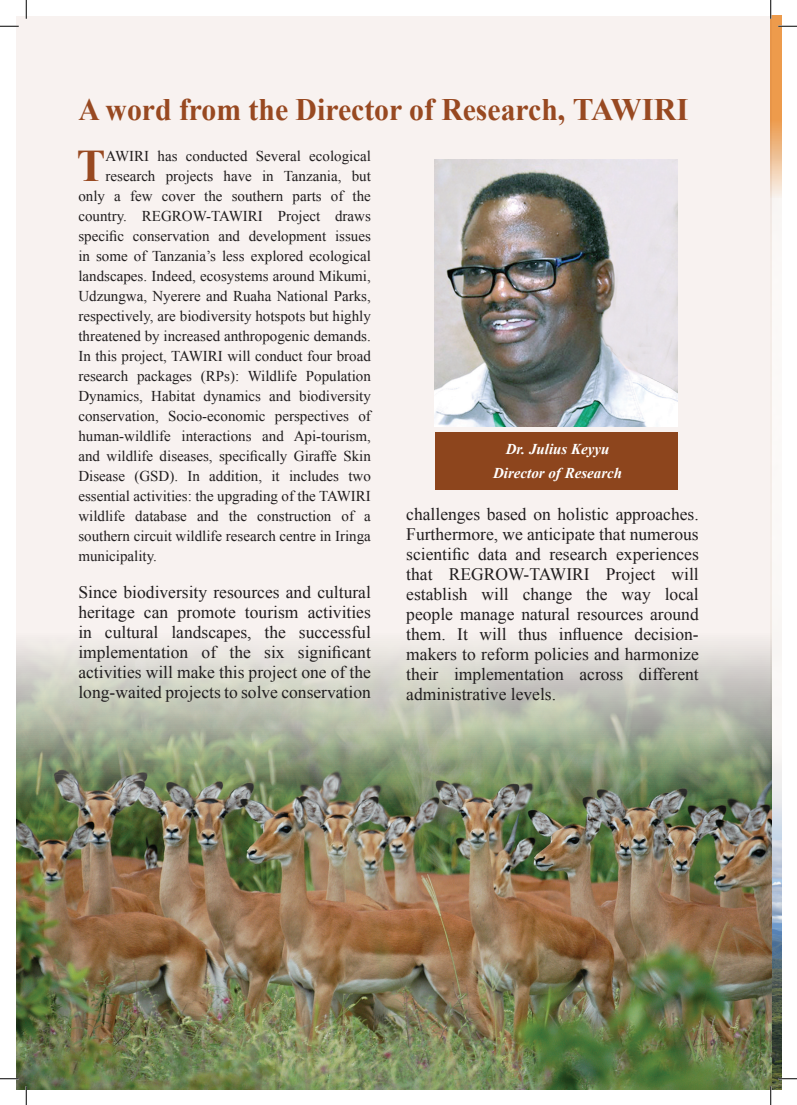
<style>
.page{position:relative;width:797px;height:1105px;background:#fff}
.page>*{position:absolute;margin:0;border:0;box-sizing:border-box;transform-origin:0 0}
.t1{font:700 45.25px "Times New Roman";color:#984921;scale:.95 1}
.t2{font:700 31.25px "Times New Roman";color:#984921;scale:.95 1}
.t3{font:17.5px/20px "Times New Roman";color:#201d1e;text-align:justify}
.t4{font:15px "Times New Roman";color:#201d1e}
.t5{font:italic 700 15px/24.8px "Times New Roman";color:#fff;text-align:center}
</style>
<div class="page">
<img style="left:771px;top:198px;width:10px;height:560px">
<svg style="left:771px;top:16px;width:10px;height:182px;background:#edac6e"></svg>
<img style="left:771px;top:758px;width:10px;height:331px">
<div style="left:16px;top:16px;width:755px;height:1002px;background:#f8f2f0"></div>
<img style="left:16px;top:619px;width:755px;height:470px">
<div style="left:434px;top:432px;width:243px;height:58px;background:#8d451d"></div>
<img style="left:434px;top:159px;width:243px;height:268px">
<svg style="left:0;top:25px;width:19px;height:2px"></svg>
<svg style="left:778px;top:25px;width:19px;height:2px"></svg>
<svg style="left:0;top:1078px;width:19px;height:1px"></svg>
<svg style="left:778px;top:1078px;width:19px;height:1px"></svg>
<svg style="left:25px;top:0;width:2px;height:19px"></svg>
<svg style="left:25px;top:1086px;width:2px;height:19px"></svg>
<svg style="left:770px;top:0;width:1px;height:19px"></svg>
<svg style="left:770px;top:1086px;width:1px;height:19px"></svg>
<h2 class="t2" style="left:78px;top:88px;width:643px">A word from the Director of Research, TAWIRI</h2>
<h1 class="t1" style="left:77px;top:134px;width:32px">T</h1>
<p class="t4" style="left:105px;top:146px;width:267px">AWIRI has conducted Several ecological</p>
<p class="t4" style="left:105px;top:166px;width:267px">research projects have in Tanzania, but</p>
<p class="t4" style="left:78px;top:186px;width:294px">only a few cover the southern parts of the</p>
<p class="t4" style="left:78px;top:206px;width:294px">country. REGROW-TAWIRI Project draws</p>
<p class="t4" style="left:78px;top:226px;width:294px">specific conservation and development issues</p>
<p class="t4" style="left:78px;top:246px;width:294px">in some of Tanzania’s less explored ecological</p>
<p class="t4" style="left:78px;top:266px;width:294px">landscapes. Indeed, ecosystems around Mikumi,</p>
<p class="t4" style="left:78px;top:286px;width:294px">Udzungwa, Nyerere and Ruaha National Parks,</p>
<p class="t4" style="left:78px;top:306px;width:294px">respectively, are biodiversity hotspots but highly</p>
<p class="t4" style="left:78px;top:326px;width:294px">threatened by increased anthropogenic demands.</p>
<p class="t4" style="left:78px;top:346px;width:294px">In this project, TAWIRI will conduct four broad</p>
<p class="t4" style="left:78px;top:366px;width:294px">research packages (RPs): Wildlife Population</p>
<p class="t4" style="left:78px;top:386px;width:294px">Dynamics, Habitat dynamics and biodiversity</p>
<p class="t4" style="left:78px;top:405px;width:294px">conservation, Socio-economic perspectives of</p>
<p class="t4" style="left:78px;top:425px;width:294px">human-wildlife interactions and Api-tourism,</p>
<p class="t4" style="left:78px;top:445px;width:294px">and wildlife diseases, specifically Giraffe Skin</p>
<p class="t4" style="left:78px;top:465px;width:294px">Disease (GSD). In addition, it includes two</p>
<p class="t4" style="left:78px;top:485px;width:294px">essential activities: the upgrading of the TAWIRI</p>
<p class="t4" style="left:78px;top:505px;width:294px">wildlife database and the construction of a</p>
<p class="t4" style="left:78px;top:525px;width:294px">southern circuit wildlife research centre in Iringa</p>
<p class="t4" style="left:78px;top:545px;width:80px">municipality.</p>
<p class="t3" style="left:78px;top:582px;width:294px">Since biodiversity resources and cultural heritage can promote tourism activities in cultural landscapes, the successful implementation of the six significant activities will make this project one of the long-waited projects to solve conservation</p>
<p class="t5" style="left:493px;top:436px;width:131px">Dr. Julius Keyyu<br>Director of Research</p>
<p class="t3" style="left:406px;top:504px;width:294px">challenges based on holistic approaches.<br>Furthermore, we anticipate that numerous scientific data and research experiences that REGROW-TAWIRI Project will establish will change the way local people manage natural resources around them. It will thus influence decision&shy;makers to reform policies and harmonize their implementation across different administrative levels.</p>
</div>
